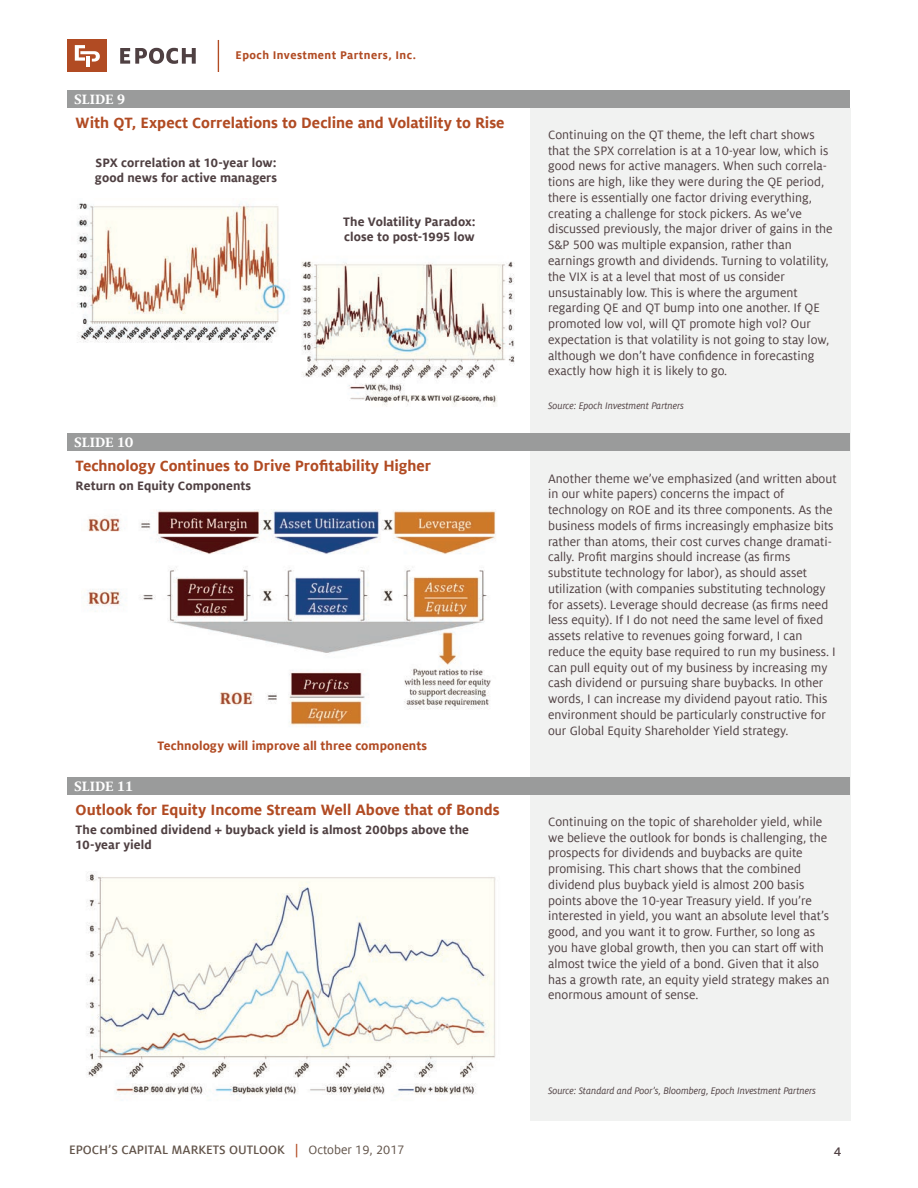
<style>
.page{position:relative;width:918px;height:1188px;background:#fff}
.page>*{position:absolute;margin:0;border:0;box-sizing:border-box;transform-origin:0 0}
.t1{font:700 16.5px "Milo Offc Pro";letter-spacing:-.005em;color:#b14b23}
.t2{font:700 15px "Milo Serif Offc Pro";color:#fff}
.t3{font:13.5px/15.8px "Milo Offc Pro";color:#4f4042}
.t4{font:700 13.5px/15px "Milo Offc Pro";letter-spacing:.005em;color:#4f4042}
.t5{font:500 13.5px "Milo Sc Offc Pro";color:#615349}
.t6{font:700 13.5px "Milo Offc Pro";letter-spacing:.005em;color:#b14b23}
.t7{font:500 13.5px "Milo Sc Offc Pro";color:#4f4042}
.t8{font:700 12.3px "Milo Offc Pro";letter-spacing:.035em;color:#b14b23}
.t9{font:italic 10.5px "Milo Offc Pro";letter-spacing:-.005em;color:#4f4042}
.s1{color:#b14b23}
.s2{font-family:"Milo Offc Pro";font-weight:400}
</style>
<div class="page">
<div style="left:530px;top:108px;width:320px;height:1012px;background:#f1f2f1"></div>
<svg style="left:120px;top:48px;width:76px;height:16px"></svg>
<div style="left:67px;top:39px;width:40px;height:33px;background:#b14b23"></div>
<svg style="left:75px;top:45px;width:25px;height:17px"></svg>
<hr style="left:86px;top:56px;width:4px;height:11px;background:#fff">
<hr style="left:218px;top:40px;width:1px;height:32px;background:#b14b23">
<div style="left:68px;top:777px;width:782px;height:18px;background:#9a9b9b"></div>
<div style="left:68px;top:434px;width:782px;height:18px;background:#9a9b9b"></div>
<div style="left:68px;top:90px;width:782px;height:18px;background:#9a9b9b"></div>
<img style="left:87px;top:510px;width:409px;height:217px">
<img style="left:77px;top:203px;width:438px;height:203px">
<img style="left:86px;top:872px;width:410px;height:223px">
<p class="t2" style="left:74px;top:90px;width:52px">SLIDE 9</p>
<p class="t8" style="left:236px;top:48px;width:182px">Epoch Investment Partners, Inc.</p>
<p class="t1" style="left:76px;top:113px;width:431px">With QT, Expect Correlations to Decline and Volatility to Rise</p>
<p class="t4" style="left:95px;top:156px;width:184px">SPX correlation at 10-year low: good news for active managers</p>
<p class="t4" style="left:343px;top:214px;width:134px">The Volatility Paradox: close to post-1995 low</p>
<p class="t2" style="left:74px;top:434px;width:60px">SLIDE 10</p>
<p class="t1" style="left:76px;top:457px;width:357px">Technology Continues to Drive Profitability Higher</p>
<p class="t4" style="left:76px;top:478px;width:177px">Return on Equity Components</p>
<p class="t2" style="left:74px;top:777px;width:60px">SLIDE 11</p>
<p class="t6" style="left:158px;top:738px;width:271px">Technology will improve all three components</p>
<p class="t1" style="left:76px;top:801px;width:426px">Outlook for Equity Income Stream Well Above that of Bonds</p>
<p class="t4" style="left:76px;top:822px;width:395px">The combined dividend + buyback yield is almost 200bps above the<br>10-year yield</p>
<p class="t3" style="left:548px;top:127px;width:286px">Continuing on the QT theme, the left chart shows that the SPX correlation is at a 10-year low, which is good news for active managers. When such correla&shy;tions are high, like they were during the QE period, there is essentially one factor driving everything, creating a challenge for stock pickers. As we’ve discussed previously, the major driver of gains in the S&amp;P 500 was multiple expansion, rather than earnings growth and dividends. Turning to volatility, the VIX is at a level that most of us consider unsustainably low. This is where the argument regarding QE and QT bump into one another. If QE promoted low vol, will QT promote high vol? Our expectation is that volatility is not going to stay low, although we don’t have confidence in forecasting exactly how high it is likely to go.</p>
<p class="t9" style="left:548px;top:400px;width:137px">Source: Epoch Investment Partners</p>
<p class="t3" style="left:548px;top:470px;width:290px">Another theme we’ve emphasized (and written about in our white papers) concerns the impact of technology on ROE and its three components. As the business models of firms increasingly emphasize bits rather than atoms, their cost curves change dramati&shy;cally. Profit margins should increase (as firms substitute technology for labor), as should asset utilization (with companies substituting technology for assets). Leverage should decrease (as firms need less equity). If I do not need the same level of fixed assets relative to revenues going forward, I can reduce the equity base required to run my business. I can pull equity out of my business by increasing my cash dividend or pursuing share buybacks. In other words, I can increase my dividend payout ratio. This environment should be particularly constructive for our Global Equity Shareholder Yield strategy.</p>
<p class="t3" style="left:548px;top:814px;width:283px">Continuing on the topic of shareholder yield, while we believe the outlook for bonds is challenging, the prospects for dividends and buybacks are quite promising. This chart shows that the combined dividend plus buyback yield is almost 200 basis points above the 10-year Treasury yield. If you’re interested in yield, you want an absolute level that’s good, and you want it to grow. Further, so long as you have global growth, then you can start off with almost twice the yield of a bond. Given that it also has a growth rate, an equity yield strategy makes an enormous amount of sense.</p>
<p class="t9" style="left:548px;top:1085px;width:269px">Source: Standard and Poor’s, Bloomberg, Epoch Investment Partners</p>
<p class="t5" style="left:69px;top:1142px;width:337px">EPOCH’S CAPITAL MARKETS OUTLOOK <span class="s1">|</span> <span class="s2">October 19, 2017</span></p>
<p class="t7" style="left:834px;top:1142px;width:9px">4</p>
</div>
